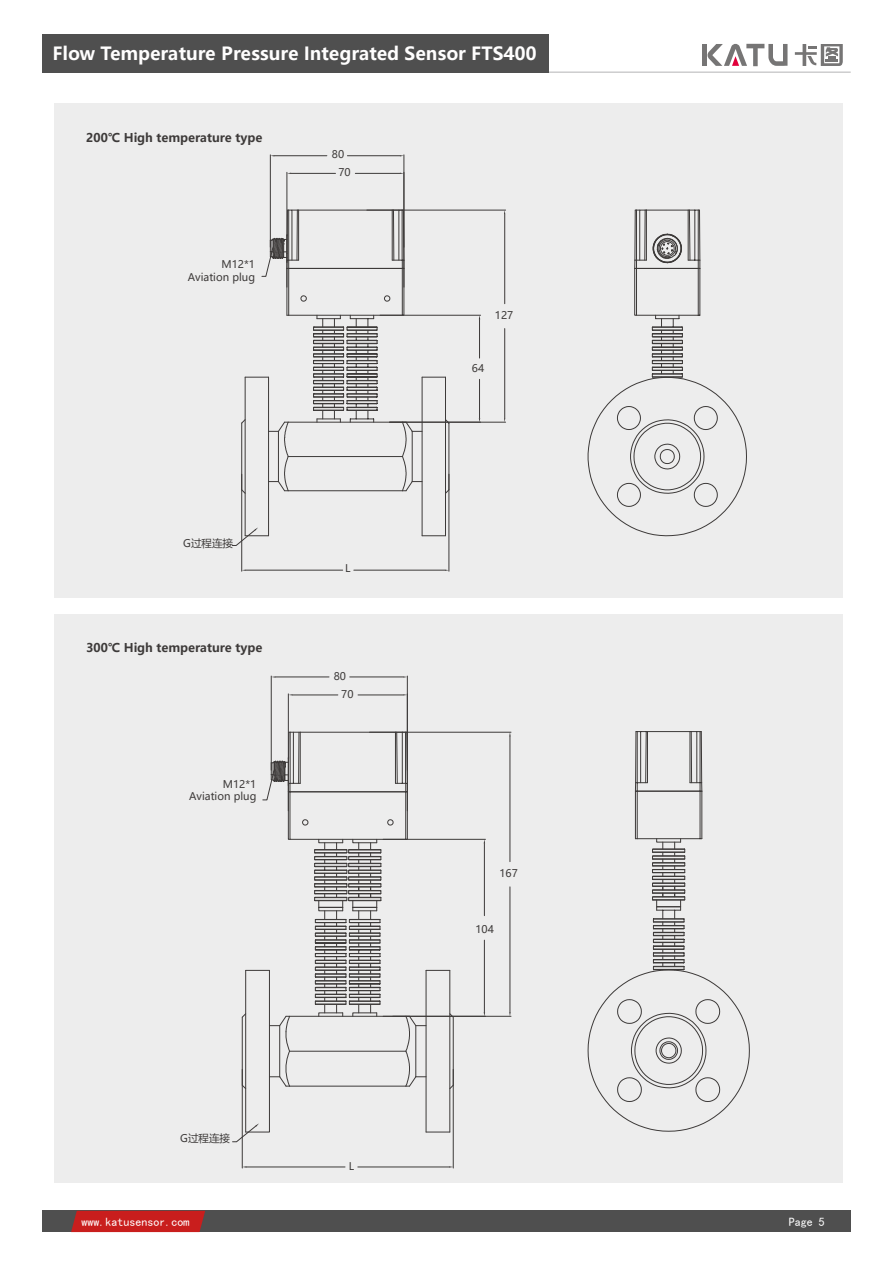
<style>
.page{position:relative;width:893px;height:1263px;background:#fff}
.page>*{position:absolute;margin:0;border:0;box-sizing:border-box;transform-origin:0 0}
.t1{font:700 18px "Microsoft Ya Hei";color:#fffefe}
.t2{font:700 12px "Microsoft Ya Hei";color:#3d3a39}
.t3{font:12px "Sim Hei";color:#fff}
.t4{font:10.5px/12.6px "Microsoft Ya Hei";color:#3d3a39}
</style>
<div class="page">
<svg style="left:707px;top:43px;width:80px;height:23px"></svg>
<hr style="left:702px;top:44px;width:4px;height:22px;background:#767575">
<svg style="left:795px;top:44px;width:48px;height:22px"></svg>
<hr style="left:42px;top:72px;width:809px;height:1px;background:#b4b4b5">
<div style="left:42px;top:34px;width:507px;height:38px;background:#4f4f4f"></div>
<div style="left:42px;top:1211px;width:809px;height:21px;background:#4f4f4f"></div>
<div style="left:71px;top:1211px;width:134px;height:21px;background:#c91e1d"></div>
<div style="left:54px;top:103px;width:789px;height:495px;background:#ededed"></div>
<div style="left:54px;top:614px;width:789px;height:569px;background:#ededed"></div>
<div style="left:634px;top:268px;width:3px;height:47px;border:1px solid #3d3a39"></div>
<hr style="left:700px;top:268px;width:1px;height:47px;background:#3d3a39">
<hr style="left:698px;top:268px;width:1px;height:47px;background:#3d3a39">
<svg style="left:588px;top:315px;width:159px;height:221px"></svg>
<svg style="left:634px;top:210px;width:67px;height:59px"></svg>
<hr style="left:688px;top:210px;width:1px;height:50px;background:#3d3a39">
<hr style="left:644px;top:210px;width:1px;height:50px;background:#3d3a39">
<hr style="left:422px;top:377px;width:1px;height:159px;background:#3d3a39">
<hr style="left:445px;top:377px;width:1px;height:159px;background:#3d3a39">
<hr style="left:268px;top:377px;width:1px;height:159px;background:#3d3a39">
<svg style="left:422px;top:535px;width:23px;height:1px"></svg>
<hr style="left:380px;top:315px;width:101px;height:1px;background:#3d3a39">
<hr style="left:479px;top:379px;width:1px;height:39px;background:#3d3a39">
<hr style="left:479px;top:319px;width:1px;height:39px;background:#3d3a39">
<hr style="left:389px;top:422px;width:117px;height:1px;background:#3d3a39">
<hr style="left:367px;top:210px;width:139px;height:1px;background:#3d3a39">
<hr style="left:504px;top:329px;width:1px;height:89px;background:#3d3a39">
<hr style="left:504px;top:214px;width:1px;height:90px;background:#3d3a39">
<hr style="left:287px;top:172px;width:1px;height:115px;background:#3d3a39">
<hr style="left:291px;top:173px;width:44px;height:1px;background:#3d3a39">
<hr style="left:355px;top:173px;width:45px;height:1px;background:#3d3a39">
<hr style="left:270px;top:155px;width:1px;height:92px;background:#3d3a39">
<hr style="left:404px;top:155px;width:1px;height:92px;background:#3d3a39">
<hr style="left:274px;top:155px;width:53px;height:1px;background:#3d3a39">
<hr style="left:347px;top:155px;width:53px;height:1px;background:#3d3a39">
<svg style="left:241px;top:210px;width:208px;height:281px"></svg>
<svg style="left:232px;top:527px;width:26px;height:19px"></svg>
<hr style="left:354px;top:570px;width:91px;height:1px;background:#3d3a39">
<hr style="left:246px;top:570px;width:97px;height:1px;background:#3d3a39">
<hr style="left:449px;top:474px;width:1px;height:97px;background:#3d3a39">
<hr style="left:241px;top:474px;width:1px;height:97px;background:#3d3a39">
<hr style="left:383px;top:839px;width:102px;height:1px;background:#3d3a39">
<hr style="left:484px;top:940px;width:1px;height:72px;background:#3d3a39">
<hr style="left:484px;top:843px;width:1px;height:73px;background:#3d3a39">
<hr style="left:393px;top:1016px;width:118px;height:1px;background:#3d3a39">
<hr style="left:370px;top:732px;width:141px;height:1px;background:#3d3a39">
<hr style="left:510px;top:887px;width:1px;height:125px;background:#3d3a39">
<hr style="left:510px;top:736px;width:1px;height:126px;background:#3d3a39">
<hr style="left:358px;top:1167px;width:91px;height:1px;background:#3d3a39">
<hr style="left:246px;top:1167px;width:99px;height:1px;background:#3d3a39">
<hr style="left:453px;top:1069px;width:1px;height:99px;background:#3d3a39">
<hr style="left:242px;top:1069px;width:1px;height:99px;background:#3d3a39">
<hr style="left:288px;top:694px;width:1px;height:117px;background:#3d3a39">
<hr style="left:292px;top:695px;width:46px;height:1px;background:#3d3a39">
<hr style="left:358px;top:695px;width:45px;height:1px;background:#3d3a39">
<hr style="left:271px;top:676px;width:1px;height:94px;background:#3d3a39">
<hr style="left:407px;top:676px;width:1px;height:94px;background:#3d3a39">
<hr style="left:275px;top:677px;width:54px;height:1px;background:#3d3a39">
<hr style="left:350px;top:677px;width:53px;height:1px;background:#3d3a39">
<svg style="left:232px;top:732px;width:222px;height:410px"></svg>
<svg style="left:588px;top:731px;width:162px;height:400px"></svg>
<hr style="left:690px;top:731px;width:1px;height:52px;background:#3d3a39">
<h1 class="t1" style="left:53px;top:41px;width:486px">Flow Temperature Pressure Integrated Sensor FTS400</h1>
<p class="t2" style="left:86px;top:129px;width:178px">200℃ High temperature type</p>
<p class="t4" style="left:188px;top:258px;width:69px;text-align:right">M12*1<br>Aviation plug</p>
<p class="t4" style="left:338px;top:145px;width:14px;line-height:17.4px;text-indent:-7px">80<br>70</p>
<p class="t4" style="left:183px;top:536px;width:51px">G过程连接</p>
<p class="t2" style="left:86px;top:640px;width:178px">300℃ High temperature type</p>
<p class="t4" style="left:189px;top:777px;width:69px;text-align:right">M12*1<br>Aviation plug</p>
<p class="t4" style="left:345px;top:562px;width:7px">L</p>
<p class="t4" style="left:341px;top:667px;width:14px;line-height:18px;text-indent:-7px">80<br>70</p>
<p class="t4" style="left:180px;top:1131px;width:51px">G过程连接</p>
<p class="t4" style="left:349px;top:1160px;width:7px">L</p>
<p class="t4" style="left:495px;top:309px;width:20px">127</p>
<p class="t4" style="left:472px;top:362px;width:14px">64</p>
<p class="t4" style="left:499px;top:867px;width:20px">167</p>
<p class="t4" style="left:475px;top:922px;width:20px">104</p>
<p class="t3" style="left:81px;top:1215px;width:109px">www.katusensor.com</p>
<p class="t3" style="left:789px;top:1215px;width:37px">Page 5</p>
</div>
